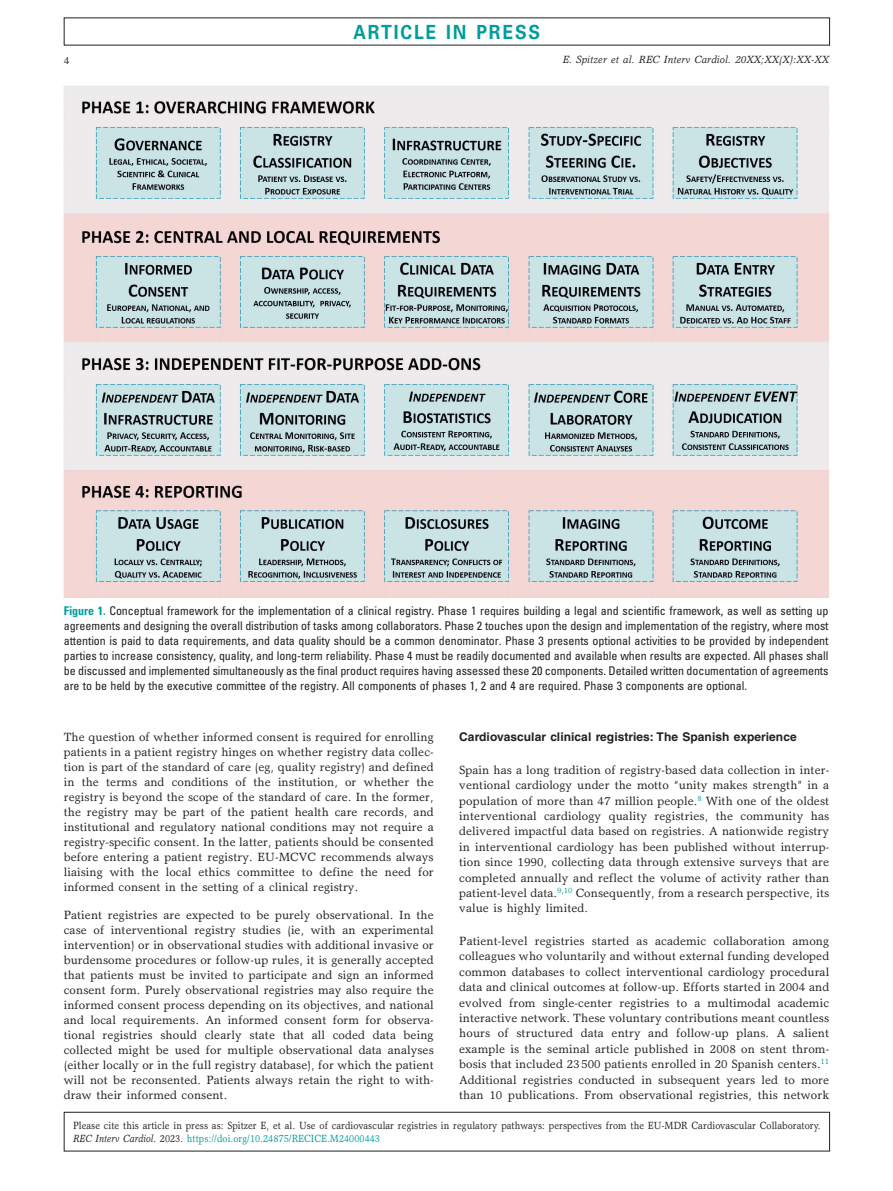
<style>
.page{position:relative;width:893px;height:1191px;background:#fff}
.page>*{position:absolute;margin:0;border:0;box-sizing:border-box;transform-origin:0 0}
.t1{font:700 19.5px "Univers LT Std";letter-spacing:.105em;color:#009d9d;scale:.9 1}
.t2{font:12px/15px "Garth Graphic Std";letter-spacing:.005em;color:#231f20;text-align:justify}
.t3{font:condensed 12px/15px "Univers LT Std";letter-spacing:-.005em;color:#231f20;text-align:justify}
.t4{font:700 12px "Helvetica LT Std";letter-spacing:.005em;color:#231f20}
.t5{font:10.5px/13.5px "Garth Graphic Std";letter-spacing:.005em;color:#231f20;scale:.9 1}
.t6{font:italic 10.5px "Garth Graphic Std";letter-spacing:.005em;color:#231f20}
.t7{font:10.5px "Garth Graphic Std";letter-spacing:.005em;color:#231f20}
.s1{font-weight:700;color:#009d9d}
.s2{font-style:italic}
.s3{color:#009d9d}
</style>
<div class="page">
<img style="left:64px;top:86px;width:765px;height:512px">
<div style="left:64px;top:1111px;width:766px;height:40px;border:1px solid #231f20"></div>
<h1 class="t1" style="left:353px;top:20px;width:209px">ARTICLE IN PRESS</h1>
<p class="t7" style="left:64px;top:54px;width:7px">4</p>
<p class="t6" style="left:563px;top:53px;width:268px">E. Spitzer et al. REC Interv Cardiol. 20XX;XX(X):XX-XX</p>
<p class="t3" style="left:64px;top:603px;width:766px"><span class="s1">Figure 1.</span> Conceptual framework for the implementation of a clinical registry. Phase 1 requires building a legal and scientific framework, as well as setting up agreements and designing the overall distribution of tasks among collaborators. Phase 2 touches upon the design and implementation of the registry, where most attention is paid to data requirements, and data quality should be a common denominator. Phase 3 presents optional activities to be provided by independent parties to increase consistency, quality, and long-term reliability. Phase 4 must be readily documented and available when results are expected. All phases shall be discussed and implemented simultaneously as the final product requires having assessed these 20 components. Detailed written documentation of agreements are to be held by the executive committee of the registry. All components of phases 1, 2 and 4 are required. Phase 3 components are optional.</p>
<p class="t2" style="left:64px;top:729px;width:372px">The question of whether informed consent is required for enrolling patients in a patient registry hinges on whether registry data collec&shy;tion is part of the standard of care (eg, quality registry) and defined in the terms and conditions of the institution, or whether the registry is beyond the scope of the standard of care. In the former, the registry may be part of the patient health care records, and institutional and regulatory national conditions may not require a registry-specific consent. In the latter, patients should be consented before entering a patient registry. EU-MCVC recommends always liaising with the local ethics committee to define the need for informed consent in the setting of a clinical registry.</p>
<p class="t2" style="left:64px;top:907px;width:372px">Patient registries are expected to be purely observational. In the case of interventional registry studies (ie, with an experimental intervention) or in observational studies with additional invasive or burdensome procedures or follow-up rules, it is generally accepted that patients must be invited to participate and sign an informed consent form. Purely observational registries may also require the informed consent process depending on its objectives, and national and local requirements. An informed consent form for observa&shy;tional registries should clearly state that all coded data being collected might be used for multiple observational data analyses (either locally or in the full registry database), for which the patient will not be reconsented. Patients always retain the right to with&shy;draw their informed consent.</p>
<p class="t4" style="left:459px;top:729px;width:339px">Cardiovascular clinical registries: The Spanish experience</p>
<p class="t2" style="left:459px;top:761px;width:372px;line-height:15.5px">Spain has a long tradition of registry-based data collection in inter&shy;ventional cardiology under the motto “unity makes strength” in a population of more than 47 million people.<sup>8</sup> With one of the oldest interventional cardiology quality registries, the community has delivered impactful data based on registries. A nationwide registry in interventional cardiology has been published without interrup&shy;tion since 1990, collecting data through extensive surveys that are completed annually and reflect the volume of activity rather than patient-level data.<sup>9</sup><sup>,</sup><sup>10</sup> Consequently, from a research perspective, its value is highly limited.</p>
<p class="t2" style="left:459px;top:933px;width:372px;line-height:15.5px">Patient-level registries started as academic collaboration among colleagues who voluntarily and without external funding developed common databases to collect interventional cardiology procedural data and clinical outcomes at follow-up. Efforts started in 2004 and evolved from single-center registries to a multimodal academic interactive network. These voluntary contributions meant countless hours of structured data entry and follow-up plans. A salient example is the seminal article published in 2008 on stent throm&shy;bosis that included 23500 patients enrolled in 20 Spanish centers.<sup>11<br></sup>Additional registries conducted in subsequent years led to more than 10 publications. From observational registries, this network</p>
<p class="t5" style="left:73px;top:1118px;width:832px">Please cite this article in press as: Spitzer E, et al. Use of cardiovascular registries in regulatory pathways: perspectives from the EU-MDR Cardiovascular Collaboratory.<br><span class="s2">REC Interv Cardiol</span>. 2023. <span class="s3">https://doi.org/10.24875/RECICE.M24000443</span></p>
</div>
